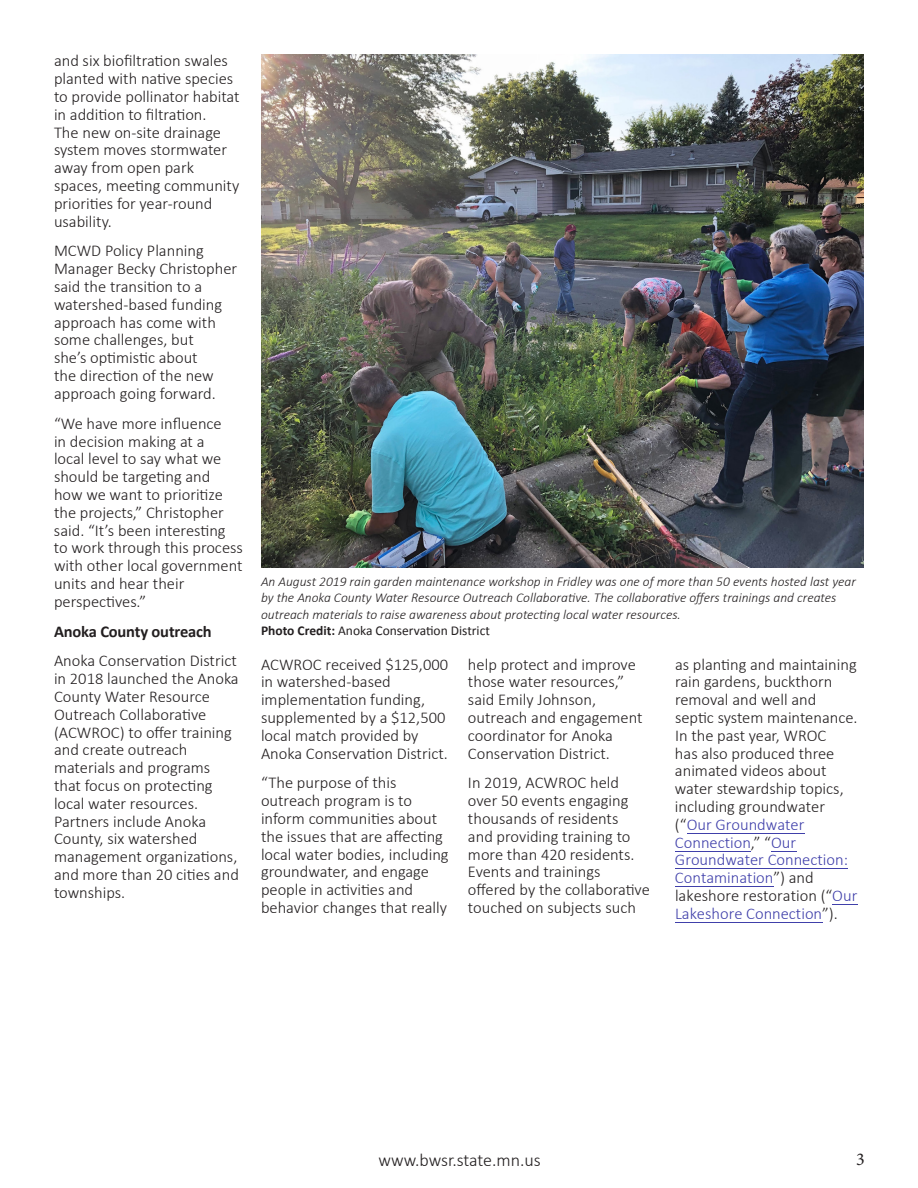
<style>
.page{position:relative;width:918px;height:1188px;background:#fff}
.page>*{position:absolute;margin:0;border:0;box-sizing:border-box;transform-origin:0 0}
.t1{font:300 18px "Calibri";letter-spacing:-.005em;color:#231f20}
.t2{font:18px "Minion Pro";color:#231f20}
.t3{font:300 16.5px/17.9px "Calibri";color:#231f20}
.t4{font:italic 300 13.5px/16.2px "Calibri";color:#231f20}
.t5{font:13.5px "Calibri";color:#231f20}
.s1{font-weight:700}
.s2{color:#4040aa}
</style>
<div class="page">
<img style="left:261px;top:54px;width:603px;height:513px">
<hr style="left:687px;top:833px;width:117px;height:1px;background:#4040aa">
<hr style="left:675px;top:851px;width:76px;height:1px;background:#4040aa">
<svg style="left:771px;top:851px;width:25px;height:1px"></svg>
<hr style="left:675px;top:868px;width:173px;height:1px;background:#4040aa">
<hr style="left:675px;top:886px;width:98px;height:1px;background:#4040aa">
<svg style="left:832px;top:904px;width:25px;height:1px"></svg>
<hr style="left:675px;top:922px;width:147px;height:1px;background:#4040aa">
<p class="t3" style="left:54px;top:52px;width:187px">and six biofiltration swales planted with native species to provide pollinator habitat in addition to filtration.<br>The new on-site drainage system moves stormwater away from open park spaces, meeting community priorities for year-round usability.</p>
<p class="t3" style="left:54px;top:242px;width:185px">MCWD Policy Planning<br>Manager Becky Christopher said the transition to a watershed-based funding approach has come with some challenges, but<br>she’s optimistic about<br>the direction of the new approach going forward.</p>
<p class="t3" style="left:54px;top:414px;width:190px">“We have more influence<br>in decision making at a<br>local level to say what we should be targeting and how we want to prioritize the projects,” Christopher said. “It’s been interesting to work through this process with other local government units and hear their perspectives.”</p>
<p class="t3" style="left:54px;top:616px;width:184px;line-height:29.8px"><span class="s1">Anoka County outreach<br></span>Anoka Conservation District</p>
<p class="t3" style="left:54px;top:670px;width:186px">in 2018 launched the Anoka<br>County Water Resource<br>Outreach Collaborative (ACWROC) to offer training and create outreach materials and programs that focus on protecting local water resources.<br>Partners include Anoka<br>County, six watershed management organizations, and more than 20 cities and townships.</p>
<p class="t4" style="left:261px;top:574px;width:597px">An August 2019 rain garden maintenance workshop in Fridley was one of more than 50 events hosted last year by the Anoka County Water Resource Outreach Collaborative. The collaborative offers trainings and creates outreach materials to raise awareness about protecting local water resources.</p>
<p class="t5" style="left:261px;top:622px;width:230px"><span class="s1">Photo Credit:</span> Anoka Conservation District</p>
<p class="t3" style="left:261px;top:655px;width:189px">ACWROC received $125,000 in watershed-based implementation funding, supplemented by a $12,500 local match provided by<br>Anoka Conservation District.</p>
<p class="t3" style="left:261px;top:774px;width:189px">“The purpose of this outreach program is to inform communities about the issues that are affecting local water bodies, including groundwater, and engage people in activities and behavior changes that really</p>
<p class="t3" style="left:468px;top:655px;width:176px">help protect and improve those water resources,” said Emily Johnson, outreach and engagement coordinator for Anoka<br>Conservation District.</p>
<p class="t3" style="left:468px;top:774px;width:183px">In 2019, ACWROC held over 50 events engaging thousands of residents<br>and providing training to more than 420 residents.<br>Events and trainings offered by the collaborative touched on subjects such</p>
<p class="t3" style="left:675px;top:655px;width:184px">as planting and maintaining rain gardens, buckthorn removal and well and septic system maintenance.<br>In the past year, WROC<br>has also produced three animated videos about water stewardship topics, including groundwater (“<span class="s2">Our Groundwater<br>Connection</span>,” “<span class="s2">Our<br>Groundwater Connection:<br>Contamination</span>”) and lakeshore restoration (“<span class="s2">Our<br>Lakeshore Connection</span>”).</p>
<p class="t1" style="left:379px;top:1149px;width:164px">www.bwsr.state.mn.us</p>
<p class="t2" style="left:856px;top:1147px;width:10px">3</p>
</div>
